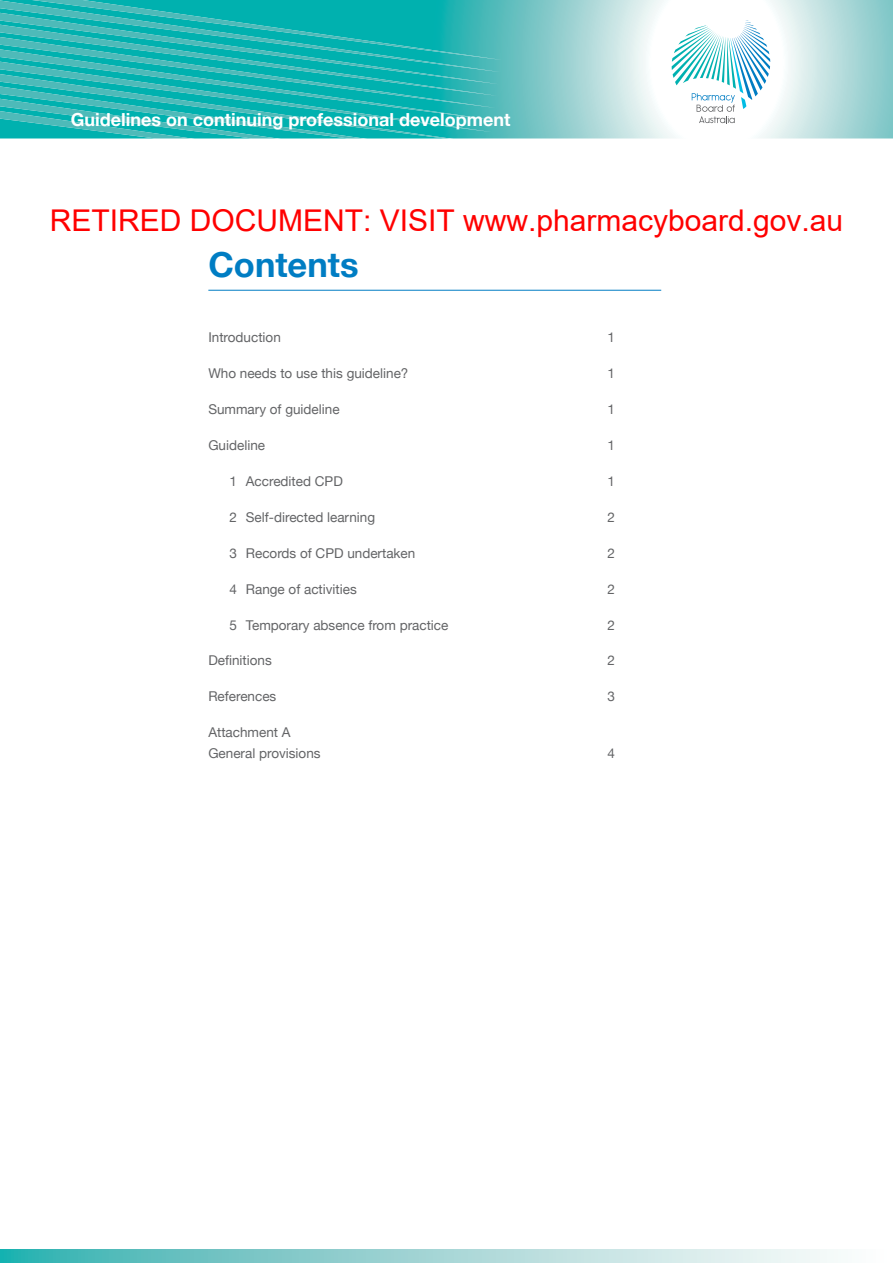
<style>
.page{position:relative;width:893px;height:1263px;background:#fff}
.page>*{position:absolute;margin:0;border:0;box-sizing:border-box;transform-origin:0 0}
.t1{font:700 34.5px "Helvetica Neue";color:#007dc3}
.t2{font:30px "Arial";color:#f00}
.t3{font:700 18px "Helvetica Neue";color:#fff}
.t4{font:13.5px/21px "Helvetica Neue";color:#636466}
</style>
<div class="page">
<svg style="left:502px;top:0;width:391px;height:138px"></svg>
<svg style="left:0;top:0;width:502px;height:139px;background:#22b6b4"></svg>
<svg style="left:0;top:1249px;width:834px;height:14px;background:#9ad4d4"></svg>
<svg style="left:672px;top:20px;width:98px;height:103px"></svg>
<hr style="left:208px;top:290px;width:453px;height:1px;background:#007dc3">
<h3 class="t3" style="left:71px;top:108px;width:441px">Guidelines on continuing professional development</h3>
<h2 class="t2" style="left:50px;top:200px;width:795px">RETIRED DOCUMENT: VISIT www.pharmacyboard.gov.au</h2>
<h1 class="t1" style="left:208px;top:243px;width:152px">Contents</h1>
<p class="t4" style="left:208px;top:327px;width:74px">Introduction</p>
<p class="t4" style="left:607px;top:327px;width:9px">1</p>
<p class="t4" style="left:208px;top:363px;width:202px">Who needs to use this guideline?</p>
<p class="t4" style="left:607px;top:363px;width:9px">1</p>
<p class="t4" style="left:208px;top:399px;width:133px">Summary of guideline</p>
<p class="t4" style="left:607px;top:399px;width:9px">1</p>
<p class="t4" style="left:208px;top:435px;width:58px">Guideline</p>
<p class="t4" style="left:607px;top:435px;width:9px">1</p>
<p class="t4" style="left:229px;top:470px;width:115px">1 Accredited CPD</p>
<p class="t4" style="left:607px;top:470px;width:9px">1</p>
<p class="t4" style="left:229px;top:506px;width:147px">2 Self-directed learning</p>
<p class="t4" style="left:607px;top:506px;width:9px">2</p>
<p class="t4" style="left:229px;top:542px;width:188px">3 Records of CPD undertaken</p>
<p class="t4" style="left:607px;top:542px;width:9px">2</p>
<p class="t4" style="left:229px;top:578px;width:129px">4 Range of activities</p>
<p class="t4" style="left:607px;top:578px;width:9px">2</p>
<p class="t4" style="left:229px;top:614px;width:221px">5 Temporary absence from practice</p>
<p class="t4" style="left:607px;top:614px;width:9px">2</p>
<p class="t4" style="left:208px;top:650px;width:65px">Definitions</p>
<p class="t4" style="left:607px;top:650px;width:9px">2</p>
<p class="t4" style="left:208px;top:686px;width:69px">References</p>
<p class="t4" style="left:607px;top:686px;width:9px">3</p>
<p class="t4" style="left:208px;top:722px;width:114px">Attachment A<br>General provisions</p>
<p class="t4" style="left:607px;top:743px;width:9px">4</p>
</div>
